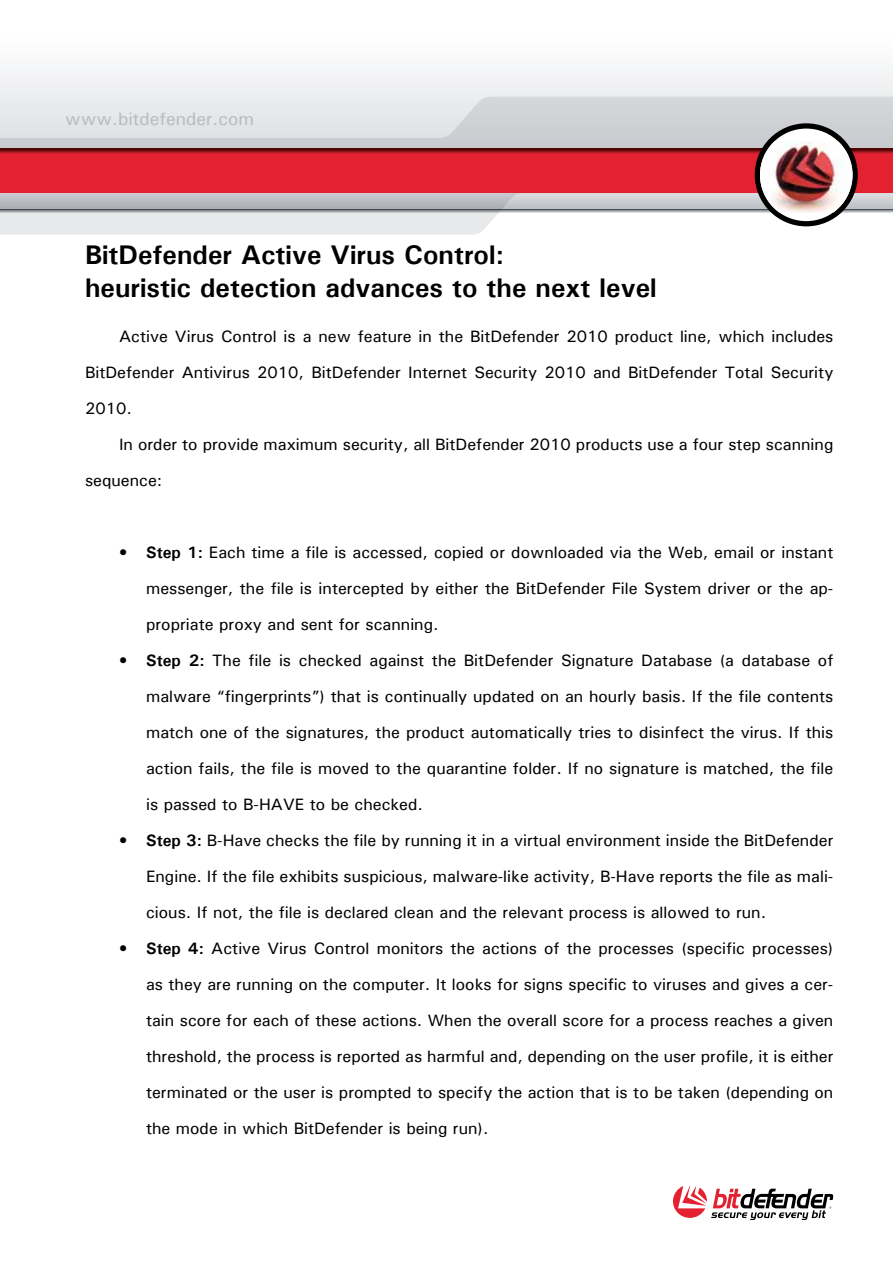
<style>
.page{position:relative;width:893px;height:1263px;background:#fff}
.page>*{position:absolute;margin:0;border:0;box-sizing:border-box;transform-origin:0 0}
.t1{font:700 27px/33px "Univers ATT";color:#000}
.t2{font:18px "Univers ATT";color:#b9bbc1}
.t3{font:500 16.5px/36px "Univers";color:#000;text-align:justify}
.s1{font-weight:700}
</style>
<div class="page">
<svg style="left:673px;top:1185px;width:160px;height:35px"></svg>
<div style="left:0;top:0;width:893px;height:149px;background:linear-gradient(to right,#f9f9fa,#f9f9fa)"></div>
<svg style="left:0;top:97px;width:893px;height:138px;background:#d6d7da"></svg>
<div style="left:0;top:155px;width:893px;height:38px;background:#e42130"></div>
<svg style="left:0;top:149px;width:893px;height:6px;background:#9b131b"></svg>
<svg style="left:757px;top:126px;width:98px;height:98px"></svg>
<div style="left:755px;top:123px;width:103px;height:103px;border:5px solid #000;border-radius:50%"></div>
<img style="left:760px;top:141px;width:92px;height:71px">
<p class="t2" style="left:65px;top:108px;width:191px">www.bitdefender.com</p>
<h1 class="t1" style="left:85px;top:238px;width:573px">BitDefender Active Virus Control:<br>heuristic detection advances to the next level</h1>
<p class="t3" style="left:85px;top:318px;width:750px;text-indent:34px">Active Virus Control is a new feature in the BitDefender 2010 product line, which includes BitDefender Antivirus 2010, BitDefender Internet Security 2010 and BitDefender Total Security 2010.</p>
<p class="t3" style="left:85px;top:426px;width:750px;text-indent:34px">In order to provide maximum security, all BitDefender 2010 products use a four step scanning sequence:</p>
<p class="t3" style="left:146px;top:534px;width:689px;text-indent:-27px"><span class="s1">• Step 1:</span> Each time a file is accessed, copied or downloaded via the Web, email or instant messenger, the file is intercepted by either the BitDefender File System driver or the ap&shy;propriate proxy and sent for scanning.</p>
<p class="t3" style="left:146px;top:642px;width:689px;text-indent:-27px"><span class="s1">• Step 2:</span> The file is checked against the BitDefender Signature Database (a database of malware “fingerprints”) that is continually updated on an hourly basis. If the file contents match one of the signatures, the product automatically tries to disinfect the virus. If this action fails, the file is moved to the quarantine folder. If no signature is matched, the file is passed to B-HAVE to be checked.</p>
<p class="t3" style="left:146px;top:822px;width:689px;text-indent:-27px"><span class="s1">• Step 3:</span> B-Have checks the file by running it in a virtual environment inside the BitDefender Engine. If the file exhibits suspicious, malware-like activity, B-Have reports the file as mali&shy;cious. If not, the file is declared clean and the relevant process is allowed to run.</p>
<p class="t3" style="left:146px;top:930px;width:689px;text-indent:-27px"><span class="s1">• Step 4:</span> Active Virus Control monitors the actions of the processes (specific processes) as they are running on the computer. It looks for signs specific to viruses and gives a cer&shy;tain score for each of these actions. When the overall score for a process reaches a given threshold, the process is reported as harmful and, depending on the user profile, it is either terminated or the user is prompted to specify the action that is to be taken (depending on the mode in which BitDefender is being run).</p>
</div>
